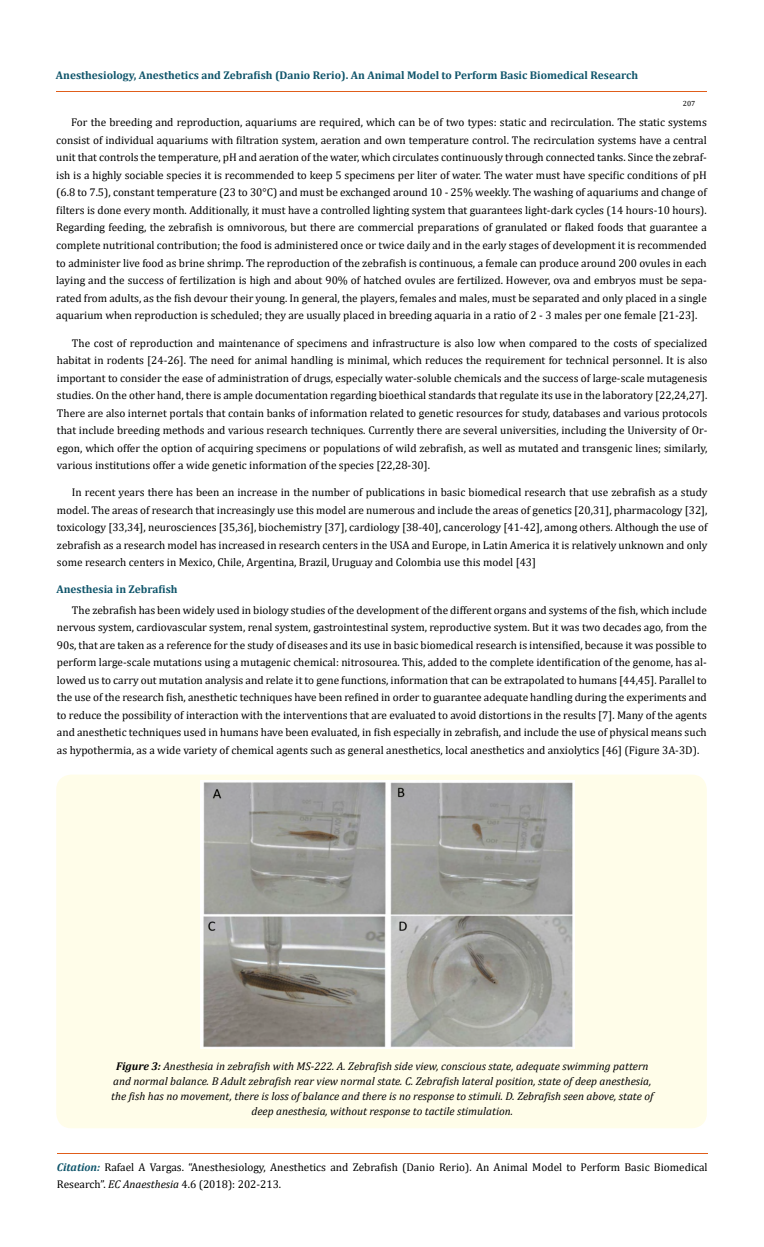
<style>
.page{position:relative;width:764px;height:1247px;background:#fff}
.page>*{position:absolute;margin:0;border:0;box-sizing:border-box;transform-origin:0 0}
.t1{font:11.25px/17.5px "Cambria";color:#000;text-align:justify}
.t2{font:italic 11.25px/15px "Cambria";color:#000;text-align:center}
.t3{font:700 11.25px "Cambria";color:#0e546a}
.t4{font:7.5px "Cambria";color:#000}
.s1{font-weight:700}
.s2{font-weight:700;font-style:italic;color:#0e546a}
.s3{font-style:italic}
</style>
<div class="page">
<hr style="left:57px;top:1153px;width:650px;height:1px;background:#e05d1a">
<div style="left:56px;top:774px;width:651px;height:354px;background:#fffde9;border-radius:15px"></div>
<img style="left:201px;top:780px;width:373px;height:268px">
<p class="t3" style="left:56px;top:67px;width:583px">Anesthesiology, Anesthetics and Zebrafish (Danio Rerio). An Animal Model to Perform Basic Biomedical Research</p>
<p class="t4" style="left:683px;top:99px;width:14px">207</p>
<p class="t1" style="left:56px;top:114px;width:652px;text-indent:15px">For the breeding and reproduction, aquariums are required, which can be of two types: static and recirculation. The static systems consist of individual aquariums with filtration system, aeration and own temperature control. The recirculation systems have a central unit that controls the temperature, pH and aeration of the water, which circulates continuously through connected tanks. Since the zebraf&shy;ish is a highly sociable species it is recommended to keep 5 specimens per liter of water. The water must have specific conditions of pH (6.8 to 7.5), constant temperature (23 to 30°C) and must be exchanged around 10 - 25% weekly. The washing of aquariums and change of filters is done every month. Additionally, it must have a controlled lighting system that guarantees light-dark cycles (14 hours-10 hours).<br>Regarding feeding, the zebrafish is omnivorous, but there are commercial preparations of granulated or flaked foods that guarantee a complete nutritional contribution; the food is administered once or twice daily and in the early stages of development it is recommended to administer live food as brine shrimp. The reproduction of the zebrafish is continuous, a female can produce around 200 ovules in each laying and the success of fertilization is high and about 90% of hatched ovules are fertilized. However, ova and embryos must be sepa&shy;rated from adults, as the fish devour their young. In general, the players, females and males, must be separated and only placed in a single aquarium when reproduction is scheduled; they are usually placed in breeding aquaria in a ratio of 2 - 3 males per one female [21-23].</p>
<p class="t1" style="left:57px;top:334px;width:652px;text-indent:15px">The cost of reproduction and maintenance of specimens and infrastructure is also low when compared to the costs of specialized habitat in rodents [24-26]. The need for animal handling is minimal, which reduces the requirement for technical personnel. It is also important to consider the ease of administration of drugs, especially water-soluble chemicals and the success of large-scale mutagenesis studies. On the other hand, there is ample documentation regarding bioethical standards that regulate its use in the laboratory [22,24,27].<br>There are also internet portals that contain banks of information related to genetic resources for study, databases and various protocols that include breeding methods and various research techniques. Currently there are several universities, including the University of Or&shy;egon, which offer the option of acquiring specimens or populations of wild zebrafish, as well as mutated and transgenic lines; similarly, various institutions offer a wide genetic information of the species [22,28-30].</p>
<p class="t1" style="left:57px;top:483px;width:652px;text-indent:15px">In recent years there has been an increase in the number of publications in basic biomedical research that use zebrafish as a study model. The areas of research that increasingly use this model are numerous and include the areas of genetics [20,31], pharmacology [32], toxicology [33,34], neurosciences [35,36], biochemistry [37], cardiology [38-40], cancerology [41-42], among others. Although the use of zebrafish as a research model has increased in research centers in the USA and Europe, in Latin America it is relatively unknown and only some research centers in Mexico, Chile, Argentina, Brazil, Uruguay and Colombia use this model [43]</p>
<p class="t1" style="left:57px;top:601px;width:651px;text-indent:15px">The zebrafish has been widely used in biology studies of the development of the different organs and systems of the fish, which include nervous system, cardiovascular system, renal system, gastrointestinal system, reproductive system. But it was two decades ago, from the 90s, that are taken as a reference for the study of diseases and its use in basic biomedical research is intensified, because it was possible to perform large-scale mutations using a mutagenic chemical: nitrosourea. This, added to the complete identification of the genome, has al&shy;lowed us to carry out mutation analysis and relate it to gene functions, information that can be extrapolated to humans [44,45]. Parallel to the use of the research fish, anesthetic techniques have been refined in order to guarantee adequate handling during the experiments and to reduce the possibility of interaction with the interventions that are evaluated to avoid distortions in the results [7]. Many of the agents and anesthetic techniques used in humans have been evaluated, in fish especially in zebrafish, and include the use of physical means such as hypothermia, as a wide variety of chemical agents such as general anesthetics, local anesthetics and anxiolytics [46] (Figure 3A-3D).</p>
<p class="t3" style="left:57px;top:581px;width:123px">Anesthesia in Zebrafish</p>
<p class="t2" style="left:111px;top:1058px;width:543px"><span class="s1">Figure 3:</span> Anesthesia in zebrafish with MS-222. A. Zebrafish side view, conscious state, adequate swimming pattern and normal balance. B Adult zebrafish rear view normal state. C. Zebrafish lateral position, state of deep anesthesia, the fish has no movement, there is loss of balance and there is no response to stimuli. D. Zebrafish seen above, state of deep anesthesia, without response to tactile stimulation.</p>
<p class="t1" style="left:57px;top:1157px;width:652px"><span class="s2">Citation:</span> Rafael A Vargas. “Anesthesiology, Anesthetics and Zebrafish (Danio Rerio). An Animal Model to Perform Basic Biomedical<br>Research”. <span class="s3">EC Anaesthesia</span> 4.6 (2018): 202-213.</p>
</div>
